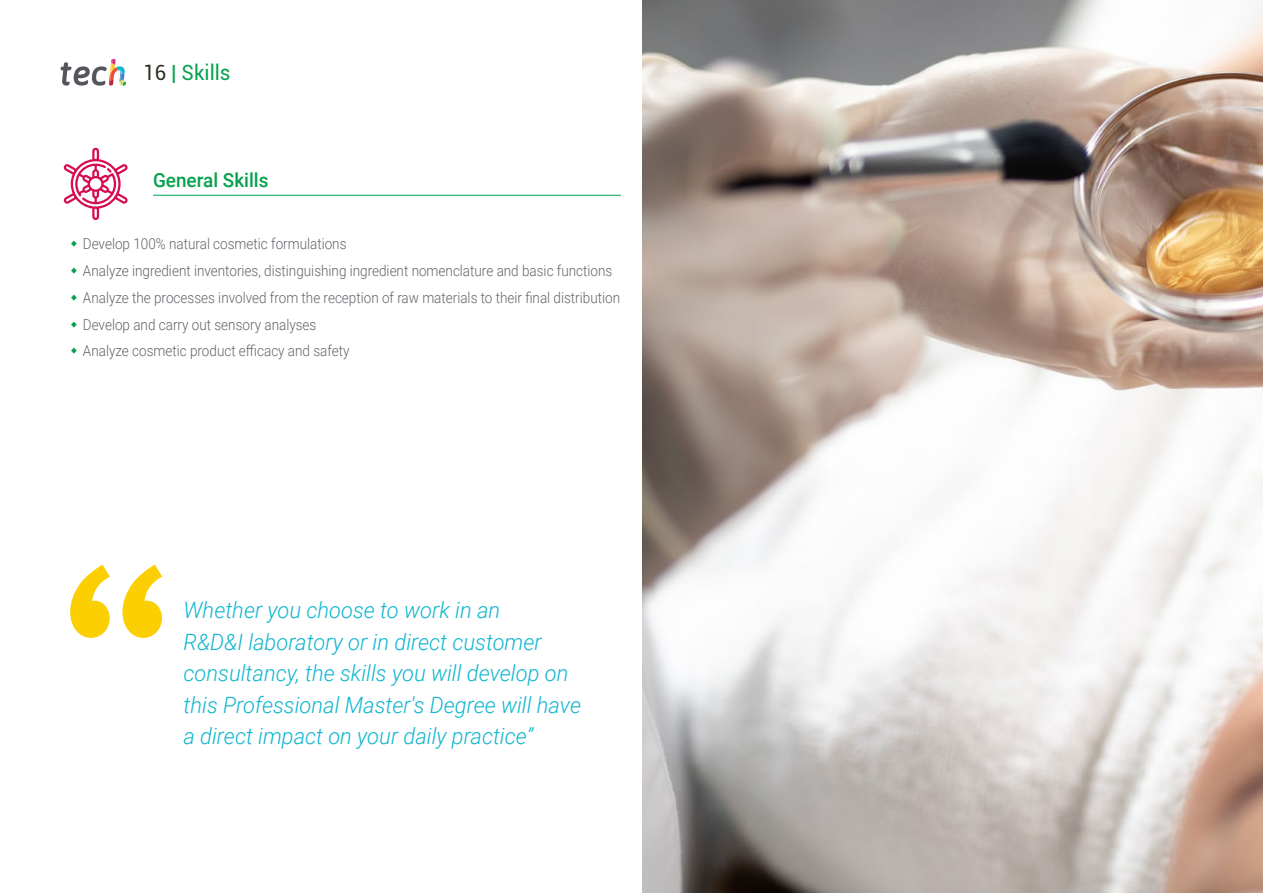
<style>
.page{position:relative;width:1263px;height:893px;background:#fff}
.page>*{position:absolute;margin:0;border:0;box-sizing:border-box;transform-origin:0 0}
.t1{font:italic 300 22.5px/31.5px "Roboto";color:#0fb6cf}
.t2{font:21px "Roboto";color:#04a14d}
.t3{font:500 19.5px "Roboto";color:#04a14d}
.t4{font:300 15px/26.7px "Roboto";color:#61646a;scale:.9 1}
.s1{color:#312e20}
</style>
<div class="page">
<hr style="left:153px;top:195px;width:468px;height:1px;background:#04a14d">
<svg style="left:63px;top:148px;width:65px;height:72px"></svg>
<svg style="left:61px;top:59px;width:65px;height:27px"></svg>
<svg style="left:70px;top:565px;width:92px;height:73px"></svg>
<img style="left:642px;top:0;width:621px;height:893px">
<h2 class="t2" style="left:144px;top:57px;width:89px"><span class="s1">16</span> | Skills</h2>
<h3 class="t3" style="left:153px;top:166px;width:117px">General Skills</h3>
<p class="t4" style="left:83px;top:230px;width:598px">Develop 100% natural cosmetic formulations<br>Analyze ingredient inventories, distinguishing ingredient nomenclature and basic functions Analyze the processes involved from the reception of raw materials to their final distribution Develop and carry out sensory analyses<br>Analyze cosmetic product efficacy and safety</p>
<h1 class="t1" style="left:184px;top:594px;width:399px">Whether you choose to work in an<br>R&amp;D&amp;I laboratory or in direct customer consultancy, the skills you will develop on this Professional Master's Degree will have a direct impact on your daily practice”</h1>
</div>
